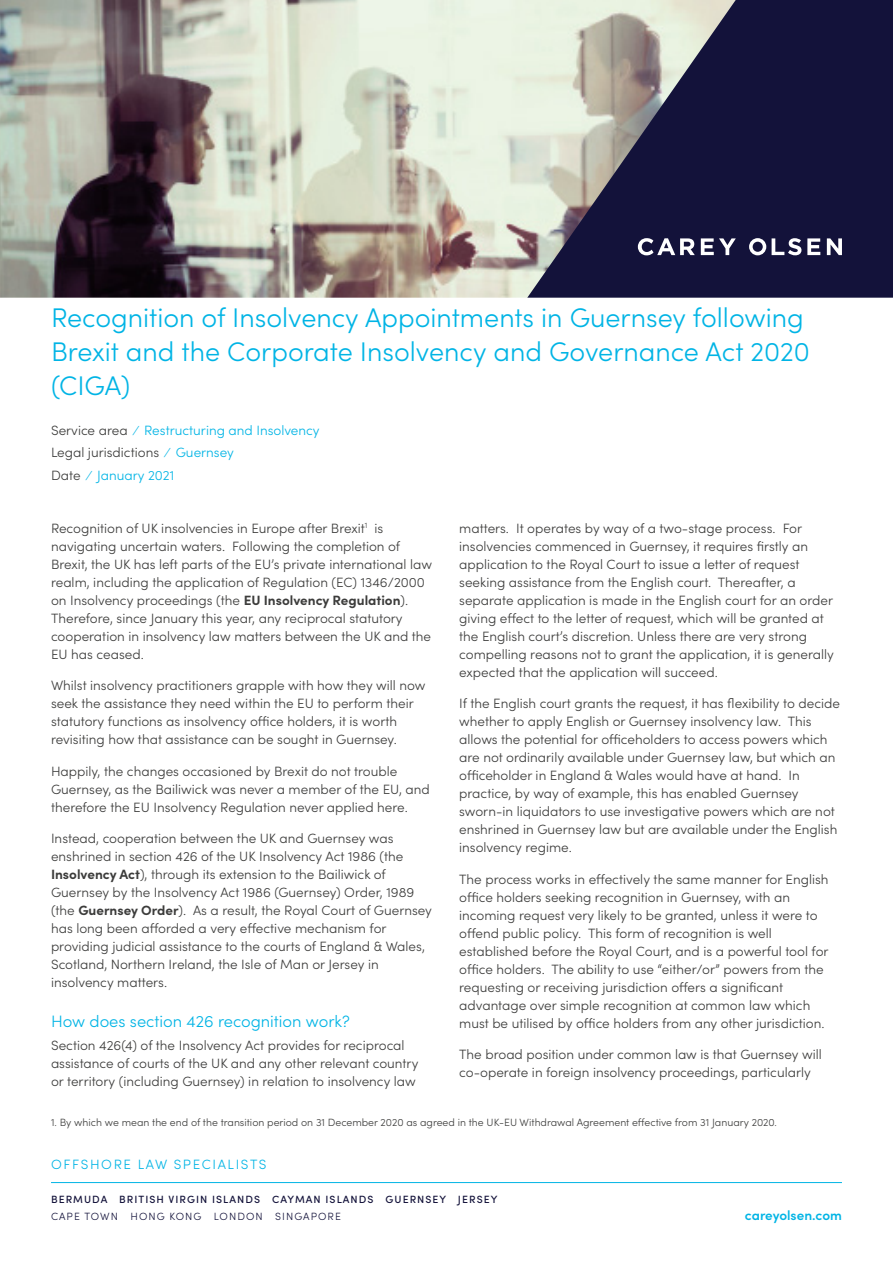
<style>
.page{position:relative;width:893px;height:1263px;background:#fff}
.page>*{position:absolute;margin:0;border:0;box-sizing:border-box;transform-origin:0 0}
.t1{font:300 27px/34.2px "Sofia Pro";color:#00b4e5}
.t2{font:300 16.5px "Sofia Pro";color:#00b4e5}
.t3{font:300 13.5px/18px "Sofia Pro";color:#3c3c3b}
.t4{font:300 13.5px/22.5px "Sofia Pro";color:#00b4e5}
.t5{font:300 13.5px "Sofia Pro";letter-spacing:.12em;color:#00b4e5}
.t6{font:600 13.5px "Sofia Pro";color:#00b4e5}
.t7{font:300 10.5px "Sofia Pro";color:#3c3c3b}
.t8{font:500 10.5px "Sofia Pro";letter-spacing:.1em;color:#13123a}
.t9{font:300 10.5px "Sofia Pro";letter-spacing:.1em;color:#13123a}
.s1{color:#3c3c3b}
.s2{font-weight:700}
</style>
<div class="page">
<hr style="left:51px;top:1182px;width:791px;height:1px;background:#00b4e5">
<img style="left:0;top:0;width:527px;height:298px">
<svg style="left:527px;top:0;width:366px;height:298px;fill:#13123a"></svg>
<svg style="left:701px;top:238px;width:35px;height:17px"></svg>
<svg style="left:772px;top:238px;width:29px;height:17px"></svg>
<svg style="left:807px;top:238px;width:13px;height:17px"></svg>
<svg style="left:827px;top:238px;width:15px;height:17px"></svg>
<svg style="left:749px;top:238px;width:17px;height:17px"></svg>
<svg style="left:638px;top:238px;width:57px;height:17px"></svg>
<h1 class="t1" style="left:51px;top:299px;width:760px">Recognition of Insolvency Appointments in Guernsey following<br>Brexit and the Corporate Insolvency and Governance Act 2020 (CIGA)</h1>
<p class="t4" style="left:51px;top:418px;width:270px"><span class="s1">Service area</span> ⁄ Restructuring and Insolvency<br><span class="s1">Legal jurisdictions</span> ⁄ Guernsey<br><span class="s1">Date</span> ⁄ January 2021</p>
<p class="t3" style="left:51px;top:518px;width:382px">Recognition of UK insolvencies in Europe after Brexit<sup>1</sup> is navigating uncertain waters. Following the completion of Brexit, the UK has left parts of the EU’s private international law realm, including the application of Regulation (EC) 1346/2000 on Insolvency proceedings (the <span class="s2">EU Insolvency Regulation</span>).<br>Therefore, since January this year, any reciprocal statutory cooperation in insolvency law matters between the UK and the EU has ceased.</p>
<p class="t3" style="left:51px;top:676px;width:376px">Whilst insolvency practitioners grapple with how they will now seek the assistance they need within the EU to perform their statutory functions as insolvency office holders, it is worth revisiting how that assistance can be sought in Guernsey.</p>
<p class="t3" style="left:51px;top:761px;width:380px">Happily, the changes occasioned by Brexit do not trouble<br>Guernsey, as the Bailiwick was never a member of the EU, and therefore the EU Insolvency Regulation never applied here.</p>
<p class="t3" style="left:51px;top:829px;width:382px">Instead, cooperation between the UK and Guernsey was enshrined in section 426 of the UK Insolvency Act 1986 (the <span class="s2">Insolvency Act</span>), through its extension to the Bailiwick of Guernsey by the Insolvency Act 1986 (Guernsey) Order, 1989 (the <span class="s2">Guernsey Order</span>). As a result, the Royal Court of Guernsey has long been afforded a very effective mechanism for providing judicial assistance to the courts of England &amp; Wales, Scotland, Northern Ireland, the Isle of Man or Jersey in insolvency matters.</p>
<p class="t2" style="left:51px;top:1009px;width:300px">How does section 426 recognition work?</p>
<p class="t3" style="left:51px;top:1035px;width:369px">Section 426(4) of the Insolvency Act provides for reciprocal assistance of courts of the UK and any other relevant country or territory (including Guernsey) in relation to insolvency law</p>
<p class="t3" style="left:459px;top:518px;width:376px">matters. It operates by way of a two-stage process. For insolvencies commenced in Guernsey, it requires firstly an application to the Royal Court to issue a letter of request seeking assistance from the English court. Thereafter, a separate application is made in the English court for an order giving effect to the letter of request, which will be granted at the English court’s discretion. Unless there are very strong compelling reasons not to grant the application, it is generally expected that the application will succeed.</p>
<p class="t3" style="left:459px;top:694px;width:382px">If the English court grants the request, it has flexibility to decide whether to apply English or Guernsey insolvency law. This allows the potential for officeholders to access powers which are not ordinarily available under Guernsey law, but which an officeholder in England &amp; Wales would have at hand. In practice, by way of example, this has enabled Guernsey sworn-in liquidators to use investigative powers which are not enshrined in Guernsey law but are available under the English insolvency regime.</p>
<p class="t3" style="left:459px;top:869px;width:371px">The process works in effectively the same manner for English office holders seeking recognition in Guernsey, with an incoming request very likely to be granted, unless it were to offend public policy. This form of recognition is well established before the Royal Court, and is a powerful tool for office holders. The ability to use “either/or” powers from the requesting or receiving jurisdiction offers a significant advantage over simple recognition at common law which must be utilised by office holders from any other jurisdiction.</p>
<p class="t3" style="left:459px;top:1045px;width:364px">The broad position under common law is that Guernsey will co-operate in foreign insolvency proceedings, particularly</p>
<p class="t7" style="left:51px;top:1115px;width:727px">1. By which we mean the end of the transition period on 31 December 2020 as agreed in the UK-EU Withdrawal Agreement effective from 31 January 2020.</p>
<p class="t5" style="left:51px;top:1155px;width:217px">OFFSHORE LAW SPECIALISTS</p>
<p class="t8" style="left:51px;top:1191px;width:448px">BERMUDA BRITISH VIRGIN ISLANDS CAYMAN ISLANDS GUERNSEY JERSEY</p>
<p class="t9" style="left:51px;top:1209px;width:291px">CAPE TOWN HONG KONG LONDON SINGAPORE</p>
<p class="t6" style="left:745px;top:1205px;width:98px">careyolsen.com</p>
</div>
